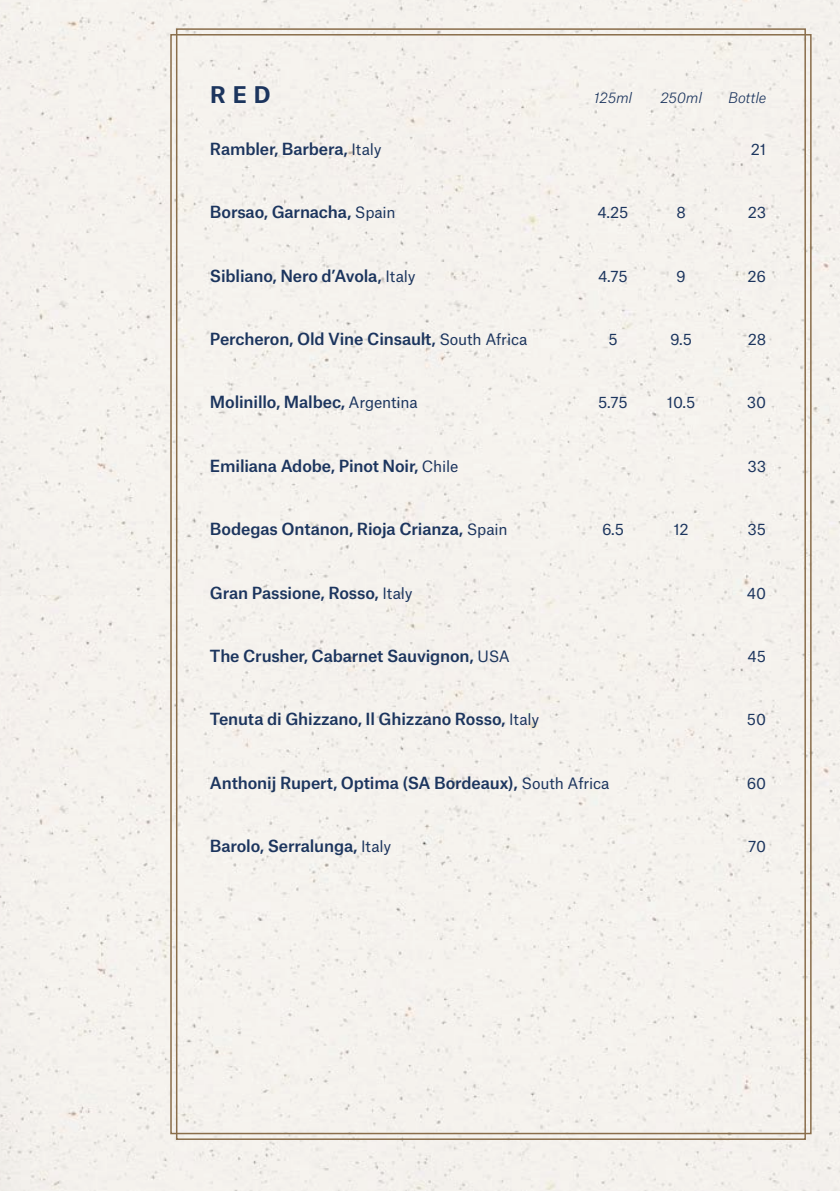
<style>
.page{position:relative;width:840px;height:1191px;background:#fff}
.page>*{position:absolute;margin:0;border:0;box-sizing:border-box;transform-origin:0 0}
.t1{font:700 22px "Atlas Grotesk";color:#1c355e}
.t2{font:500 16px "Atlas Grotesk";letter-spacing:-.01em;color:#1c355e}
.t3{font:15px "Atlas Grotesk";letter-spacing:-.01em;color:#1c355e}
.t4{font:italic 300 14px "Atlas Grotesk";letter-spacing:-.01em;color:#1c355e}
.s1{font-weight:400;font-size:15px}
</style>
<div class="page">
<div style="left:0;top:0;width:839px;height:1191px;background:#f5f2ed"></div>
<h1 class="t1" style="left:210px;top:76px;width:62px">RED</h1>
<p class="t4" style="left:593px;top:86px;width:40px">125ml</p>
<p class="t4" style="left:660px;top:86px;width:43px">250ml</p>
<p class="t4" style="left:727px;top:86px;width:39px">Bottle</p>
<p class="t2" style="left:210px;top:136px;width:173px">Rambler, Barbera, <span class="s1">Italy</span></p>
<p class="t3" style="left:750px;top:137px;width:17px">21</p>
<p class="t2" style="left:210px;top:199px;width:187px">Borsao, Garnacha, <span class="s1">Spain</span></p>
<p class="t3" style="left:597px;top:200px;width:33px">4.25</p>
<p class="t3" style="left:676px;top:200px;width:11px">8</p>
<p class="t3" style="left:747px;top:200px;width:20px">23</p>
<p class="t2" style="left:210px;top:262px;width:207px">Sibliano, Nero d’Avola, <span class="s1">Italy</span></p>
<p class="t3" style="left:597px;top:264px;width:31px">4.75</p>
<p class="t3" style="left:676px;top:264px;width:11px">9</p>
<p class="t3" style="left:747px;top:264px;width:20px">26</p>
<p class="t2" style="left:210px;top:326px;width:318px">Percheron, Old Vine Cinsault, <span class="s1">South Africa</span></p>
<p class="t3" style="left:608px;top:327px;width:11px">5</p>
<p class="t3" style="left:670px;top:327px;width:23px">9.5</p>
<p class="t3" style="left:747px;top:327px;width:20px">28</p>
<p class="t2" style="left:210px;top:389px;width:209px">Molinillo, Malbec, <span class="s1">Argentina</span></p>
<p class="t3" style="left:598px;top:391px;width:31px">5.75</p>
<p class="t3" style="left:666px;top:391px;width:30px">10.5</p>
<p class="t3" style="left:746px;top:391px;width:21px">30</p>
<p class="t2" style="left:210px;top:453px;width:250px">Emiliana Adobe, Pinot Noir, <span class="s1">Chile</span></p>
<p class="t3" style="left:747px;top:454px;width:20px">33</p>
<p class="t2" style="left:210px;top:516px;width:299px">Bodegas Ontanon, Rioja Crianza, <span class="s1">Spain</span></p>
<p class="t3" style="left:601px;top:517px;width:23px">6.5</p>
<p class="t3" style="left:673px;top:517px;width:17px">12</p>
<p class="t3" style="left:747px;top:517px;width:20px">35</p>
<p class="t2" style="left:210px;top:579px;width:204px">Gran Passione, Rosso, <span class="s1">Italy</span></p>
<p class="t3" style="left:746px;top:581px;width:21px">40</p>
<p class="t2" style="left:210px;top:643px;width:301px">The Crusher, Cabarnet Sauvignon, <span class="s1">USA</span></p>
<p class="t3" style="left:747px;top:644px;width:20px">45</p>
<p class="t2" style="left:210px;top:706px;width:330px">Tenuta di Ghizzano, Il Ghizzano Rosso, <span class="s1">Italy</span></p>
<p class="t3" style="left:746px;top:707px;width:21px">50</p>
<p class="t2" style="left:210px;top:769px;width:401px">Anthonij Rupert, Optima (SA Bordeaux), <span class="s1">South Africa</span></p>
<p class="t3" style="left:746px;top:771px;width:21px">60</p>
<p class="t2" style="left:210px;top:833px;width:183px">Barolo, Serralunga, <span class="s1">Italy</span></p>
<p class="t3" style="left:747px;top:834px;width:19px">70</p>
</div>
